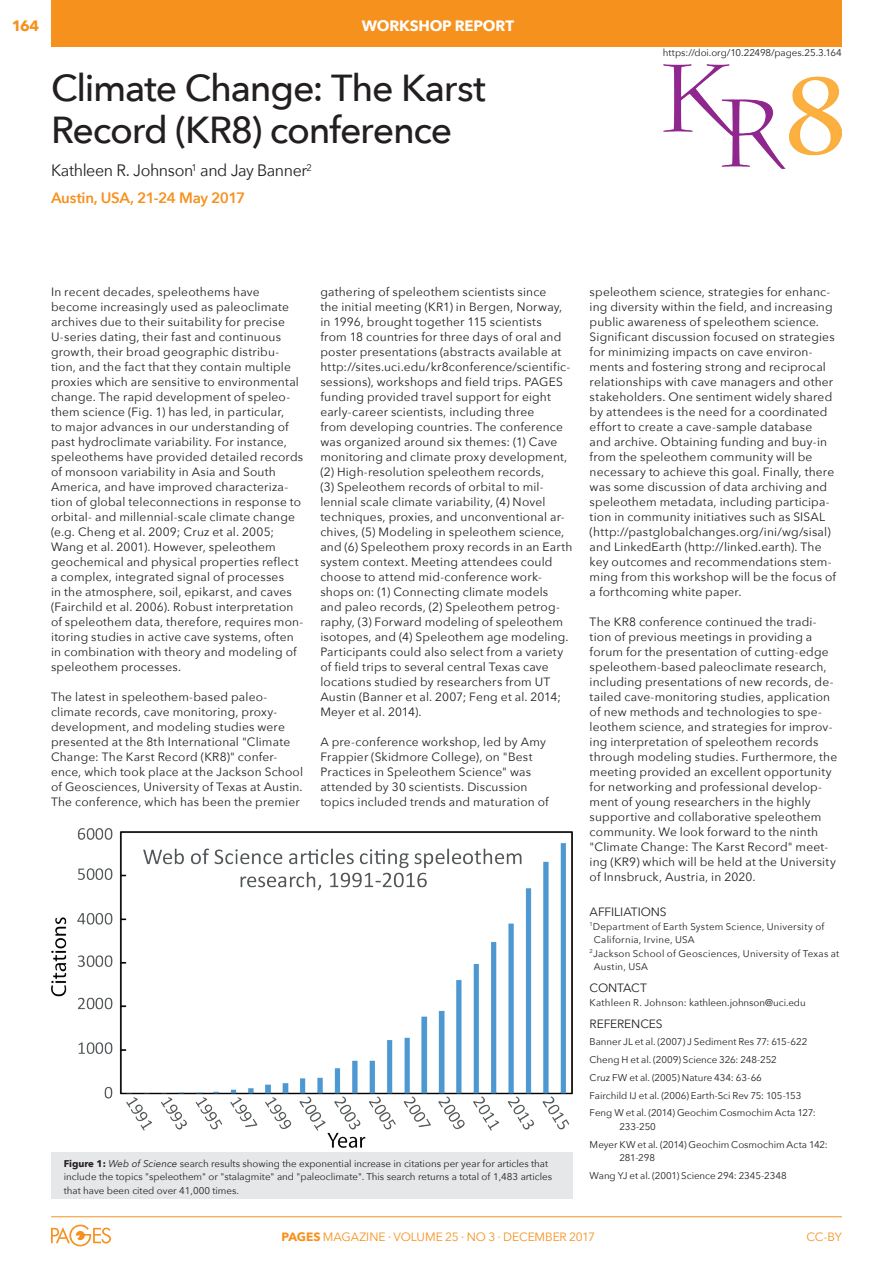
<style>
.page{position:relative;width:893px;height:1263px;background:#fff}
.page>*{position:absolute;margin:0;border:0;box-sizing:border-box;transform-origin:0 0}
.ARTICLE-Title{font:500 37.5px/42px "Avenir Next";letter-spacing:-.035em;color:#231f20}
.ARTICLE-Authors{font:16.5px "Avenir Next";letter-spacing:-.025em;color:#231f20}
.ARTICLE-PlaceDate{font:600 15px "Avenir Next";letter-spacing:-.02em;color:#f6911e}
.t1{font:700 15px "Avenir Next";letter-spacing:-.015em;color:#fff}
.PAGE_NUMBER{font:700 15px "Avenir Next";color:#f6911e}
._3col-text{font:12px/15px "Avenir Next";letter-spacing:.015em;color:#231f20}
.t2{font:12px "Avenir Next";letter-spacing:-.01em;color:#f6911e}
.ARTICLE-INFO-Title{font:12px "Avenir Next";letter-spacing:-.005em;color:#231f20}
.ARTICLE-INFO-Referen{font:9.75px/13.5px "Avenir Next";letter-spacing:-.005em;color:#231f20}
.ARTICLE-Figure_Capti{font:9.75px/13.5px "Avenir Next";color:#231f20}
.ARTICLE-INFO-Authors{font:9.75px/13.5px "Avenir Next";letter-spacing:.02em;color:#231f20}
.ARTICLE-INFO-General{font:9.75px "Avenir Next";letter-spacing:.005em;color:#231f20}
.DOI{font:9.75px "Avenir Next";letter-spacing:-.005em;color:#231f20}
.s1{font-weight:700}
.s2{font-style:italic}
</style>
<div class="page">
<hr style="left:51px;top:1216px;width:791px;height:1px;background:#f6911e">
<svg style="left:51px;top:1225px;width:60px;height:21px"></svg>
<div style="left:51px;top:0;width:791px;height:46px;background:#f6911e"></div>
<img style="left:663px;top:65px;width:179px;height:104px">
<div style="left:51px;top:1153px;width:522px;height:46px;background:#e6e7e9"></div>
<img style="left:51px;top:829px;width:522px;height:319px">
<p class="PAGE_NUMBER" style="left:12px;top:13px;width:29px">164</p>
<p class="t1" style="left:362px;top:12px;width:154px">WORKSHOP REPORT</p>
<p class="ARTICLE-Title" style="left:51px;top:66px;width:436px">Climate Change: The Karst<br>Record (KR8) conference</p>
<p class="ARTICLE-Authors" style="left:51px;top:157px;width:262px">Kathleen R. Johnson<sup>1</sup> and Jay Banner<sup>2</sup></p>
<p class="ARTICLE-PlaceDate" style="left:51px;top:185px;width:196px">Austin, USA, 21-24 May 2017</p>
<p class="DOI" style="left:663px;top:45px;width:181px">https://doi.org/10.22498/pages.25.3.164</p>
<p class="_3col-text" style="left:51px;top:284px;width:254px">In recent decades, speleothems have become increasingly used as paleoclimate archives due to their suitability for precise U-series dating, their fast and continuous growth, their broad geographic distribu&shy;tion, and the fact that they contain multiple proxies which are sensitive to environmental change. The rapid development of speleo&shy;them science (Fig. 1) has led, in particular,<br>to major advances in our understanding of past hydroclimate variability. For instance, speleothems have provided detailed records of monsoon variability in Asia and South America, and have improved characteriza&shy;tion of global teleconnections in response to orbital- and millennial-scale climate change (e.g. Cheng et al. 2009; Cruz et al. 2005; Wang et al. 2001). However, speleothem geochemical and physical properties reflect a complex, integrated signal of processes<br>in the atmosphere, soil, epikarst, and caves (Fairchild et al. 2006). Robust interpretation of speleothem data, therefore, requires mon&shy;itoring studies in active cave systems, often in combination with theory and modeling of speleothem processes.</p>
<p class="_3col-text" style="left:51px;top:689px;width:254px">The latest in speleothem-based paleo&shy;climate records, cave monitoring, proxy&shy;development, and modeling studies were presented at the 8th International "Climate Change: The Karst Record (KR8)" confer&shy;ence, which took place at the Jackson School of Geosciences, University of Texas at Austin.<br>The conference, which has been the premier</p>
<p class="_3col-text" style="left:320px;top:284px;width:254px">gathering of speleothem scientists since<br>the initial meeting (KR1) in Bergen, Norway, in 1996, brought together 115 scientists<br>from 18 countries for three days of oral and poster presentations (abstracts available at http://sites.uci.edu/kr8conference/scientific&shy;sessions), workshops and field trips. PAGES funding provided travel support for eight early-career scientists, including three<br>from developing countries. The conference was organized around six themes: (1) Cave monitoring and climate proxy development, (2) High-resolution speleothem records,<br>(3) Speleothem records of orbital to mil&shy;lennial scale climate variability, (4) Novel techniques, proxies, and unconventional ar&shy;chives, (5) Modeling in speleothem science, and (6) Speleothem proxy records in an Earth system context. Meeting attendees could choose to attend mid-conference work&shy;shops on: (1) Connecting climate models<br>and paleo records, (2) Speleothem petrog&shy;raphy, (3) Forward modeling of speleothem isotopes, and (4) Speleothem age modeling.<br>Participants could also select from a variety of field trips to several central Texas cave locations studied by researchers from UT Austin (Banner et al. 2007; Feng et al. 2014; Meyer et al. 2014).</p>
<p class="_3col-text" style="left:320px;top:734px;width:230px">A pre-conference workshop, led by Amy Frappier (Skidmore College), on "Best Practices in Speleothem Science" was attended by 30 scientists. Discussion topics included trends and maturation of</p>
<p class="ARTICLE-Figure_Capti" style="left:64px;top:1156px;width:490px"><span class="s1">Figure 1:</span> <span class="s2">Web of Science</span> search results showing the exponential increase in citations per year for articles that include the topics "speleothem" or "stalagmite" and "paleoclimate". This search returns a total of 1,483 articles that have been cited over 41,000 times.</p>
<p class="_3col-text" style="left:590px;top:284px;width:248px">speleothem science, strategies for enhanc&shy;ing diversity within the field, and increasing public awareness of speleothem science.<br>Significant discussion focused on strategies for minimizing impacts on cave environ&shy;ments and fostering strong and reciprocal relationships with cave managers and other stakeholders. One sentiment widely shared by attendees is the need for a coordinated effort to create a cave-sample database and archive. Obtaining funding and buy-in from the speleothem community will be necessary to achieve this goal. Finally, there was some discussion of data archiving and speleothem metadata, including participa&shy;tion in community initiatives such as SISAL (http://pastglobalchanges.org/ini/wg/sisal) and LinkedEarth (http://linked.earth). The key outcomes and recommendations stem&shy;ming from this workshop will be the focus of a forthcoming white paper.</p>
<p class="_3col-text" style="left:590px;top:614px;width:249px">The KR8 conference continued the tradi&shy;tion of previous meetings in providing a forum for the presentation of cutting-edge speleothem-based paleoclimate research, including presentations of new records, de&shy;tailed cave-monitoring studies, application of new methods and technologies to spe&shy;leothem science, and strategies for improv&shy;ing interpretation of speleothem records through modeling studies. Furthermore, the meeting provided an excellent opportunity for networking and professional develop&shy;ment of young researchers in the highly supportive and collaborative speleothem community. We look forward to the ninth "Climate Change: The Karst Record" meet&shy;ing (KR9) which will be held at the University of Innsbruck, Austria, in 2020.</p>
<p class="ARTICLE-INFO-Title" style="left:590px;top:902px;width:79px">AFFILIATIONS</p>
<p class="ARTICLE-INFO-Authors" style="left:594px;top:919px;width:232px;text-indent:-4px"><sup>1</sup>Department of Earth System Science, University of<br>California, Irvine, USA</p>
<p class="ARTICLE-INFO-Authors" style="left:594px;top:946px;width:247px;text-indent:-4px"><sup>2</sup>Jackson School of Geosciences, University of Texas at<br>Austin, USA</p>
<p class="ARTICLE-INFO-Title" style="left:590px;top:978px;width:59px">CONTACT</p>
<p class="ARTICLE-INFO-General" style="left:590px;top:994px;width:218px">Kathleen R. Johnson: kathleen.johnson@uci.edu</p>
<p class="ARTICLE-INFO-Title" style="left:590px;top:1013px;width:75px">REFERENCES</p>
<p class="ARTICLE-INFO-Referen" style="left:590px;top:1035px;width:219px">Banner JL et al. (2007) J Sediment Res 77: 615-622</p>
<p class="ARTICLE-INFO-Referen" style="left:590px;top:1052px;width:189px">Cheng H et al. (2009) Science 326: 248-252</p>
<p class="ARTICLE-INFO-Referen" style="left:590px;top:1070px;width:174px">Cruz FW et al. (2005) Nature 434: 63-66</p>
<p class="ARTICLE-INFO-Referen" style="left:590px;top:1088px;width:213px">Fairchild IJ et al. (2006) Earth-Sci Rev 75: 105-153</p>
<p class="ARTICLE-INFO-Referen" style="left:619px;top:1106px;width:198px;text-indent:-30px">Feng W et al. (2014) Geochim Cosmochim Acta 127:<br>233-250</p>
<p class="ARTICLE-INFO-Referen" style="left:619px;top:1137px;width:210px;text-indent:-30px">Meyer KW et al. (2014) Geochim Cosmochim Acta 142:<br>281-298</p>
<p class="ARTICLE-INFO-Referen" style="left:590px;top:1168px;width:199px">Wang YJ et al. (2001) Science 294: 2345-2348</p>
<p class="t2" style="left:282px;top:1227px;width:315px"><span class="s1">PAGES</span> MAGAZINE ∙ VOLUME 25 ∙ NO 3 ∙ Decem ber 2017</p>
<p class="t2" style="left:807px;top:1227px;width:37px">CC-BY</p>
</div>
